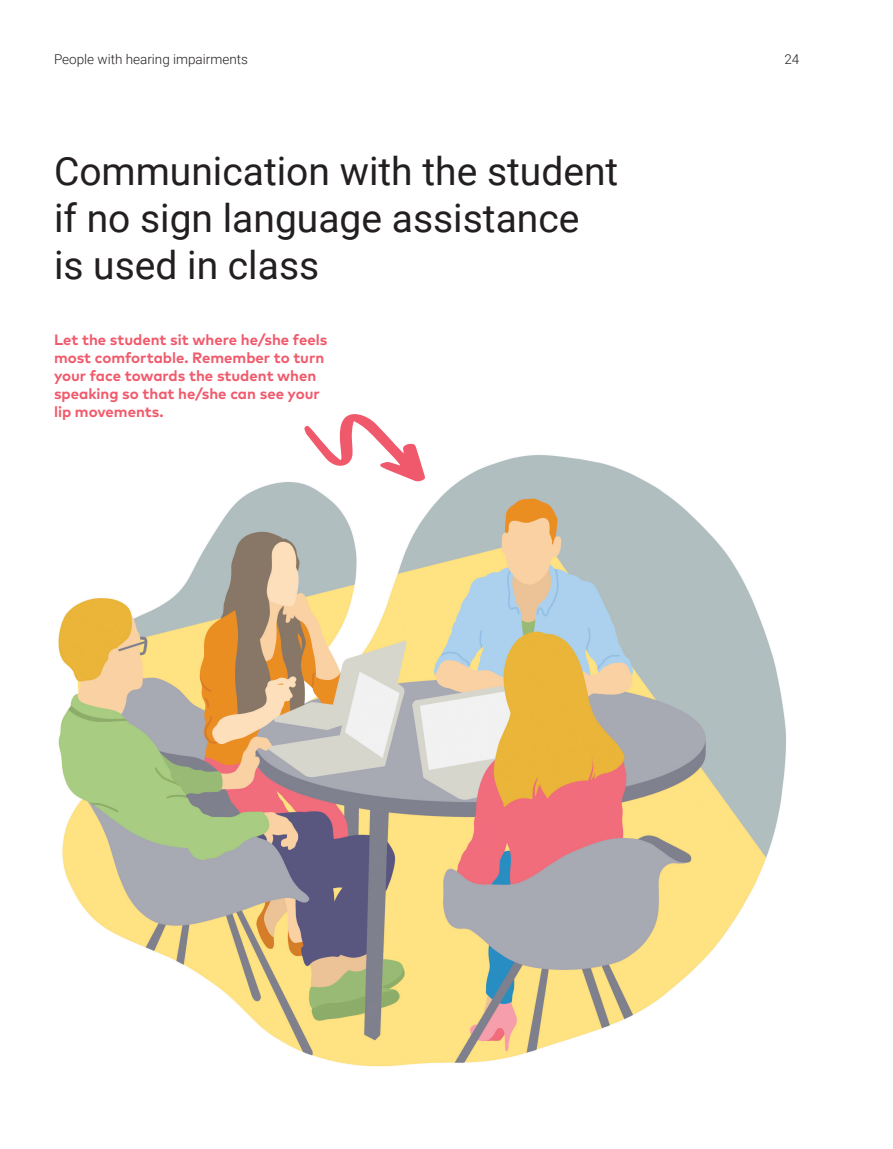
<style>
.page{position:relative;width:893px;height:1149px;background:#fff}
.page>*{position:absolute;margin:0;border:0;box-sizing:border-box;transform-origin:0 0}
.virsraksts{font:39px "Roboto";color:#231f20}
.izcelts_SARKANS{font:700 15px/18px "Mark Pro";color:#f05a6c}
.header_nosaukums{font:300 13.5px "Roboto";color:#231f20}
</style>
<div class="page">
<img style="left:58px;top:455px;width:728px;height:612px">
<svg style="left:304px;top:414px;width:121px;height:67px"></svg>
<p class="header_nosaukums" style="left:54px;top:50px;width:195px">People with hearing impairments</p>
<p class="header_nosaukums" style="left:784px;top:50px;width:16px">24</p>
<p class="virsraksts" style="left:54px;top:144px;width:566px">Communication with the student</p>
<p class="virsraksts" style="left:54px;top:191px;width:527px">if no sign language assistance</p>
<p class="virsraksts" style="left:54px;top:238px;width:267px">is used in class</p>
<p class="izcelts_SARKANS" style="left:54px;top:329px;width:275px">Let the student sit where he/she feels most comfortable. Remember to turn your face towards the student when speaking so that he/she can see your lip movements.</p>
</div>
